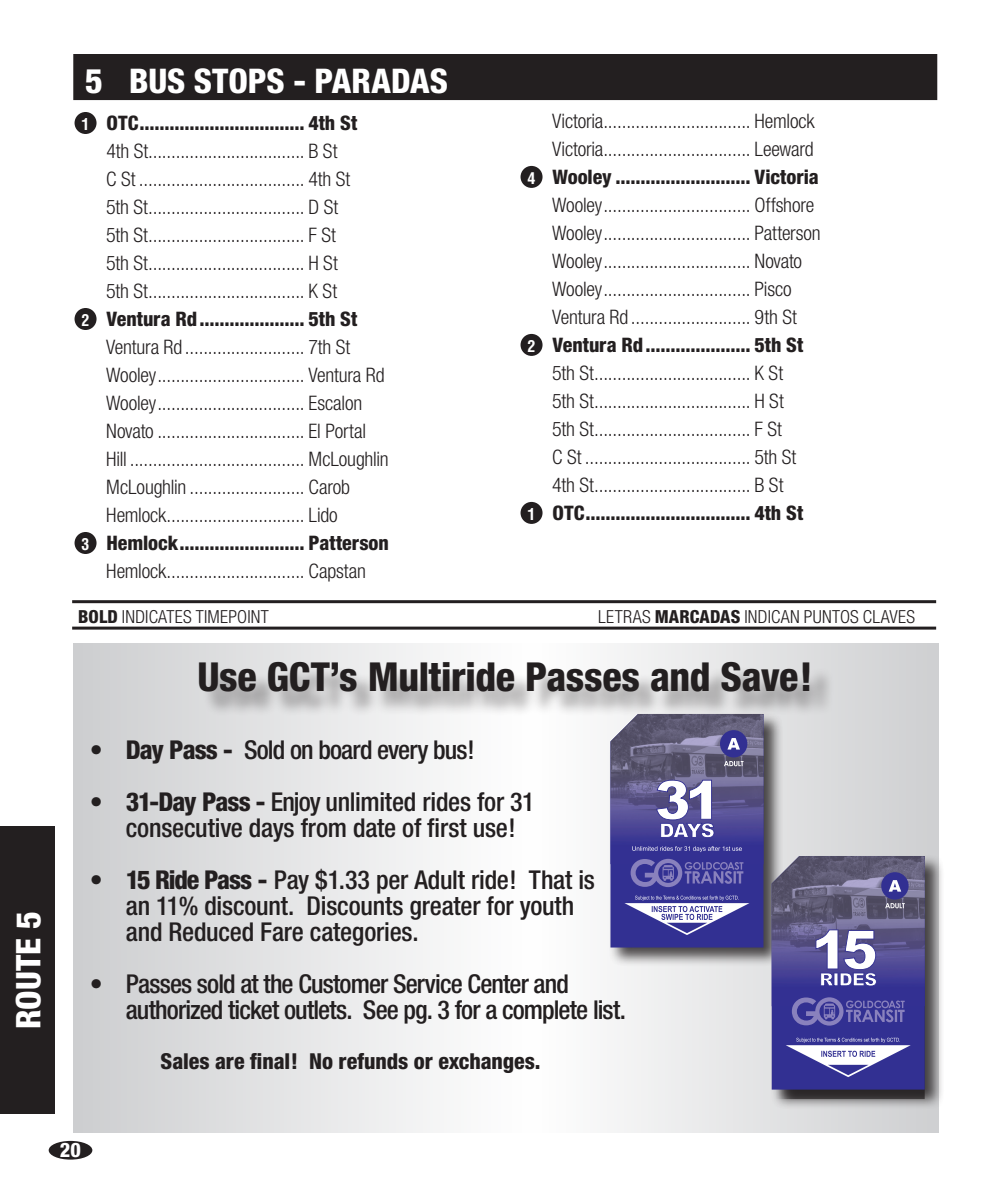
<style>
.page{position:relative;width:1008px;height:1188px;background:#fff}
.page>*{position:absolute;margin:0;border:0;box-sizing:border-box;transform-origin:0 0}
.Route_Description{font:800 condensed 40px "Helvetica Neue";letter-spacing:-.01em;color:#231f20}
.Route_Header{font:800 condensed 34px "Helvetica Neue";color:#fff}
.Vertical_TABS_right{font:800 condensed 34px "Helvetica Neue";color:#fff}
.t1{font:500 condensed 26px/26px "Helvetica Neue";letter-spacing:-.015em;color:#231f20}
.t2{font:500 condensed 26px "Helvetica Neue";letter-spacing:-.035em;color:#231f20}
.Route_Description-2{font:800 condensed 22px "Helvetica Neue";letter-spacing:-.005em;color:#231f20}
.Stop_List_Body{font:300 condensed 20px/28px "Helvetica Neue";letter-spacing:-.01em;color:#231f20}
.Stop_List_Timepoints{font:800 condensed 20px "Helvetica Neue";letter-spacing:-.005em;color:#231f20}
.Stop_List_Timepoints-2{font:300 condensed 20px/28px "Helvetica Neue";letter-spacing:.005em;color:#231f20}
.t3{font:800 condensed 20px "Helvetica Neue";color:#fff}
.Stop_List_Timepoint{font:300 condensed 18px "Helvetica Neue";letter-spacing:.015em;color:#231f20}
.t4{font:700 condensed 16px "Helvetica";color:#fff}
.s1{font-weight:800}
</style>
<div class="page">
<div style="left:49px;top:1141px;width:43px;height:19px;background:#231f20;border-radius:50%"></div>
<div style="left:0;top:826px;width:55px;height:288px;background:#231f20"></div>
<div style="left:75px;top:112px;width:22px;height:22px;background:#231f20;border-radius:50%"></div>
<div style="left:75px;top:308px;width:22px;height:22px;background:#231f20;border-radius:50%"></div>
<div style="left:75px;top:532px;width:22px;height:22px;background:#231f20;border-radius:50%"></div>
<div style="left:521px;top:166px;width:22px;height:22px;background:#231f20;border-radius:50%"></div>
<div style="left:521px;top:334px;width:22px;height:22px;background:#231f20;border-radius:50%"></div>
<div style="left:521px;top:502px;width:22px;height:22px;background:#231f20;border-radius:50%"></div>
<div style="left:74px;top:55px;width:862px;height:44px;background:#231f20"></div>
<div style="left:73px;top:54px;width:864px;height:46px;border:2px solid #231f20"></div>
<svg style="left:73px;top:643px;width:866px;height:490px"></svg>
<div style="left:202px;top:665px;width:633px;height:52px;background:#231f20;opacity:.4"></div>
<div style="left:608px;top:712px;width:175px;height:256px;background:#231f20;opacity:.81"></div>
<svg style="left:610px;top:714px;width:153px;height:234px;background:#5e5a98"></svg>
<div style="left:770px;top:854px;width:175px;height:256px;background:#231f20;opacity:.81"></div>
<div style="left:775px;top:859px;width:150px;height:240px;background:#231f20;opacity:.81"></div>
<svg style="left:772px;top:856px;width:153px;height:234px;background:#5e5a98"></svg>
<hr style="left:72px;top:600px;width:864px;height:3px;background:#231f20">
<hr style="left:72px;top:627px;width:864px;height:3px;background:#231f20">
<p class="Vertical_TABS_right" style="left:7px;top:1029px;width:118px;rotate:-90deg">ROUTE 5</p>
<p class="Route_Header" style="left:85px;top:59px;width:364px">5 BUS STOPS - PARADAS</p>
<p class="t4" style="left:82px;top:114px;width:9px">1</p>
<p class="Stop_List_Timepoints-2" style="left:107px;top:109px;width:252px"><span class="s1">OTC................................. 4th St<br></span>4th St.................................. B St</p>
<p class="Stop_List_Body" style="left:106px;top:165px;width:246px">C St .................................... 4th St</p>
<p class="Stop_List_Body" style="left:106px;top:193px;width:234px">5th St.................................. D St</p>
<p class="Stop_List_Body" style="left:106px;top:221px;width:231px">5th St.................................. F St</p>
<p class="Stop_List_Body" style="left:106px;top:249px;width:233px">5th St.................................. H St</p>
<p class="Stop_List_Body" style="left:106px;top:277px;width:232px">5th St.................................. K St</p>
<p class="t4" style="left:82px;top:310px;width:9px">2</p>
<p class="Stop_List_Timepoints" style="left:107px;top:306px;width:252px">Ventura Rd..................... 5th St</p>
<p class="Stop_List_Body" style="left:106px;top:333px;width:246px">Ventura Rd .......................... 7th St</p>
<p class="Stop_List_Body" style="left:106px;top:361px;width:280px">Wooley................................ Ventura Rd</p>
<p class="Stop_List_Body" style="left:106px;top:389px;width:258px">Wooley................................ Escalon</p>
<p class="Stop_List_Body" style="left:106px;top:417px;width:261px">Novato ................................ El Portal</p>
<p class="Stop_List_Body" style="left:106px;top:445px;width:284px">Hill ...................................... McLoughlin</p>
<p class="Stop_List_Body" style="left:106px;top:473px;width:245px">McLoughlin ......................... Carob</p>
<p class="Stop_List_Body" style="left:106px;top:501px;width:233px">Hemlock.............................. Lido</p>
<p class="t4" style="left:82px;top:534px;width:9px">3</p>
<p class="Stop_List_Timepoints" style="left:107px;top:530px;width:284px">Hemlock......................... Patterson</p>
<p class="Stop_List_Body" style="left:106px;top:557px;width:261px">Hemlock.............................. Capstan</p>
<p class="Stop_List_Body" style="left:552px;top:107px;width:264px">Victoria................................ Hemlock</p>
<p class="Stop_List_Body" style="left:552px;top:135px;width:263px">Victoria................................ Leeward</p>
<p class="t4" style="left:528px;top:168px;width:9px">4</p>
<p class="Stop_List_Timepoints" style="left:553px;top:164px;width:268px">Wooley ........................... Victoria</p>
<p class="Stop_List_Body" style="left:552px;top:191px;width:263px">Wooley................................ Offshore</p>
<p class="Stop_List_Body" style="left:552px;top:219px;width:270px">Wooley................................ Patterson</p>
<p class="Stop_List_Body" style="left:552px;top:247px;width:251px">Wooley................................ Novato</p>
<p class="Stop_List_Body" style="left:552px;top:275px;width:241px">Wooley................................ Pisco</p>
<p class="Stop_List_Body" style="left:552px;top:303px;width:246px">Ventura Rd .......................... 9th St</p>
<p class="t4" style="left:528px;top:336px;width:9px">2</p>
<p class="Stop_List_Timepoints" style="left:553px;top:332px;width:252px">Ventura Rd..................... 5th St</p>
<p class="Stop_List_Body" style="left:552px;top:359px;width:232px">5th St.................................. K St</p>
<p class="Stop_List_Body" style="left:552px;top:387px;width:233px">5th St.................................. H St</p>
<p class="Stop_List_Body" style="left:552px;top:415px;width:231px">5th St.................................. F St</p>
<p class="Stop_List_Body" style="left:552px;top:443px;width:246px">C St .................................... 5th St<br>4th St.................................. B St</p>
<p class="t4" style="left:528px;top:504px;width:9px">1</p>
<p class="Stop_List_Timepoints" style="left:553px;top:500px;width:252px">OTC................................. 4th St</p>
<p class="Stop_List_Timepoint" style="left:78px;top:606px;width:192px"><span class="s1">BOLD</span> INDICATES TIMEPOINT</p>
<p class="Stop_List_Timepoint" style="left:598px;top:606px;width:318px">LETRAS <span class="s1">MARCADAS</span> INDICAN PUNTOS CLAVES</p>
<p class="Route_Description" style="left:197px;top:652px;width:617px">Use GCT’s Multiride Passes and Save!</p>
<p class="t2" style="left:90px;top:734px;width:386px"><span class="s1">• Day Pass -</span> Sold on board every bus!</p>
<p class="t1" style="left:126px;top:789px;width:410px;text-indent:-36px"><span class="s1">• 31-Day Pass -</span> Enjoy unlimited rides for 31 consecutive days from date of first use!</p>
<p class="t1" style="left:126px;top:867px;width:471px;text-indent:-36px"><span class="s1">• 15 Ride Pass -</span> Pay $1.33 per Adult ride! That is an 11% discount. Discounts greater for youth and Reduced Fare categories.</p>
<p class="t1" style="left:126px;top:971px;width:502px;text-indent:-36px">• Passes sold at the Customer Service Center and authorized ticket outlets. See pg. 3 for a complete list.</p>
<p class="Route_Description-2" style="left:161px;top:1048px;width:381px">Sales are final! No refunds or exchanges.</p>
<p class="t3" style="left:60px;top:1138px;width:22px">20</p>
</div>
